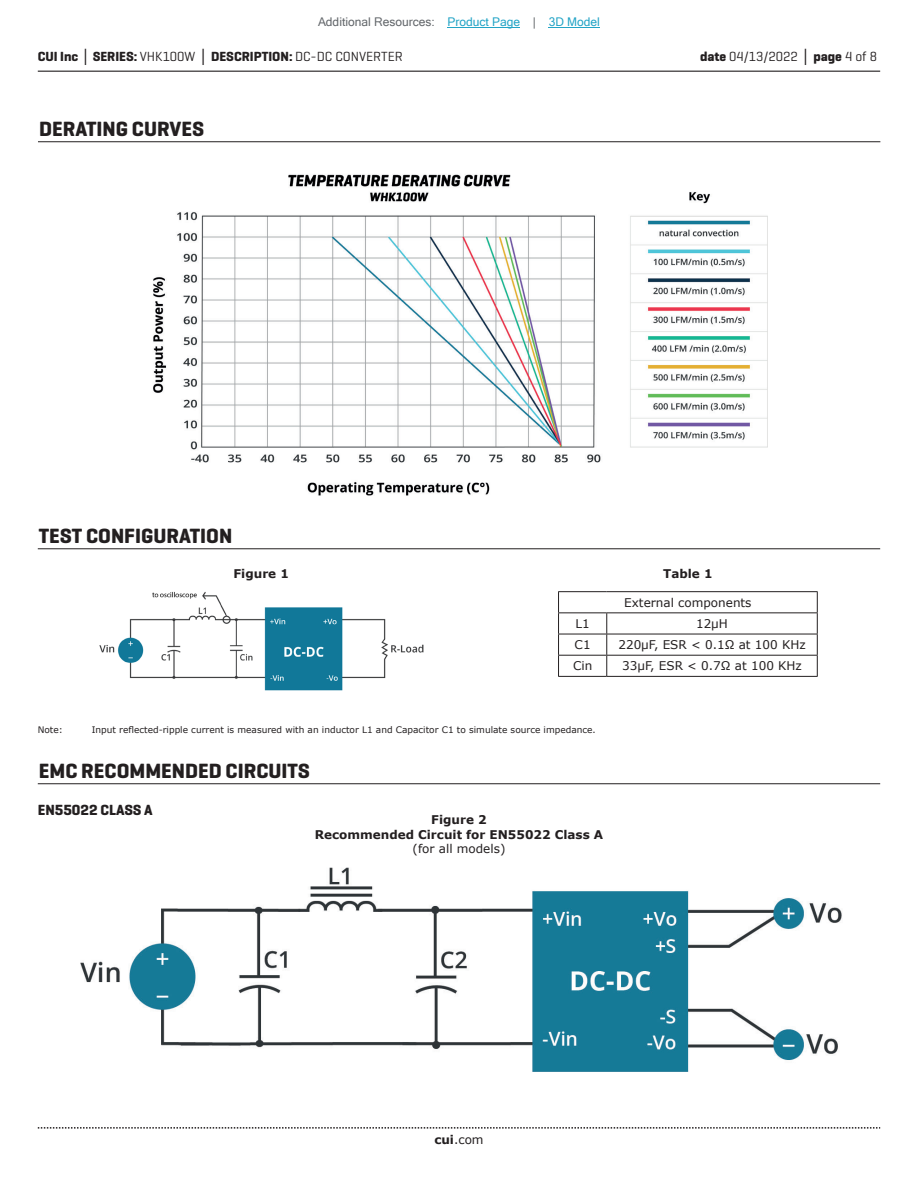
<style>
.page{position:relative;width:918px;height:1188px;background:#fff}
.page>*{position:absolute;margin:0;border:0;box-sizing:border-box;transform-origin:0 0}
.t1{font:700 21px "Geogrotesque";color:#231f20}
.t2{font:700 15px "Geogrotesque";color:#231f20}
.t3{font:700 13.5px "Geogrotesque";color:#231f20}
.t4{font:13.5px "Geogrotesque";color:#231f20}
.t5{font:12px "Verdana";color:#231f20}
.t6{font:700 12px/14.4px "Verdana";color:#231f20;text-align:center}
.t7{font:12px "Microsoft Sans Serif";color:#63676b}
.t8{font:9px "Verdana";color:#231f20}
.s1{color:#23a4c6}
.s2{font-family:"Verdana"}
.s3{font-weight:400}
.s4{font-weight:700}
.s5{font-family:"Verdana";font-weight:700}
</style>
<div class="page">
<hr style="left:38px;top:71px;width:842px;height:1px;background:#231f20">
<svg style="left:38px;top:1127px;width:842px;height:2px"></svg>
<hr style="left:38px;top:141px;width:842px;height:1px;background:#231f20">
<hr style="left:38px;top:783px;width:842px;height:1px;background:#231f20">
<hr style="left:38px;top:548px;width:842px;height:1px;background:#231f20">
<hr style="left:558px;top:591px;width:49px;height:1px;background:#231f20">
<hr style="left:607px;top:591px;width:211px;height:1px;background:#231f20">
<hr style="left:558px;top:612px;width:49px;height:1px;background:#231f20">
<hr style="left:607px;top:612px;width:211px;height:1px;background:#231f20">
<hr style="left:558px;top:634px;width:49px;height:1px;background:#231f20">
<hr style="left:607px;top:634px;width:211px;height:1px;background:#231f20">
<hr style="left:558px;top:655px;width:49px;height:1px;background:#231f20">
<svg style="left:558px;top:592px;width:1px;height:84px"></svg>
<hr style="left:607px;top:655px;width:211px;height:1px;background:#231f20">
<svg style="left:606px;top:613px;width:1px;height:63px"></svg>
<svg style="left:817px;top:592px;width:1px;height:84px"></svg>
<hr style="left:558px;top:676px;width:49px;height:1px;background:#231f20">
<hr style="left:607px;top:676px;width:211px;height:1px;background:#231f20">
<img style="left:153px;top:174px;width:614px;height:322px">
<img style="left:80px;top:867px;width:762px;height:204px">
<img style="left:99px;top:591px;width:324px;height:100px">
<hr style="left:448px;top:27px;width:72px;height:1px;background:#23a4c6">
<hr style="left:549px;top:27px;width:51px;height:1px;background:#23a4c6">
<h3 class="t7" style="left:318px;top:15px;width:283px">Additional Resources: <span class="s1">Product Page</span> | <span class="s1">3D Model</span></h3>
<h3 class="t3" style="left:38px;top:48px;width:366px">CUI Inc <span class="s2">│</span> SERIES: <span class="s3">VHK100W</span> <span class="s2">│</span> DESCRIPTION: <span class="s3">DC-DC CONVERTER</span></h3>
<h3 class="t4" style="left:700px;top:48px;width:179px"><span class="s4">date</span> 04/13/2022 <span class="s5">│</span> <span class="s4">page</span> 4 of 8</h3>
<h1 class="t1" style="left:39px;top:116px;width:167px">DERATING CURVES</h1>
<h1 class="t1" style="left:39px;top:523px;width:195px">TEST CONFIGURATION</h1>
<h3 class="t6" style="left:233px;top:567px;width:57px">Figure 1</h3>
<h3 class="t6" style="left:663px;top:567px;width:51px">Table 1</h3>
<h3 class="t5" style="left:624px;top:594px;width:129px">External components</h3>
<h3 class="t5" style="left:575px;top:615px;width:16px">L1</h3>
<h3 class="t5" style="left:696px;top:615px;width:33px">12μH</h3>
<h3 class="t5" style="left:575px;top:637px;width:18px">C1</h3>
<h3 class="t5" style="left:618px;top:637px;width:189px">220μF, ESR &lt; 0.1Ω at 100 KHz</h3>
<h3 class="t5" style="left:573px;top:658px;width:21px">Cin</h3>
<h3 class="t5" style="left:622px;top:658px;width:181px">33μF, ESR &lt; 0.7Ω at 100 KHz</h3>
<p class="t8" style="left:38px;top:724px;width:27px">Note:</p>
<p class="t8" style="left:92px;top:724px;width:506px">Input reflected-ripple current is measured with an inductor L1 and Capacitor C1 to simulate source impedance.</p>
<h1 class="t1" style="left:39px;top:758px;width:273px">EMC RECOMMENDED CIRCUITS</h1>
<h2 class="t2" style="left:38px;top:800px;width:117px">EN55022 CLASS A</h2>
<h3 class="t6" style="left:315px;top:812px;width:290px">Figure 2<br>Recommended Circuit for EN55022 Class A</h3>
<h3 class="t5" style="left:413px;top:840px;width:94px">(for all models)</h3>
<h3 class="t5" style="left:434px;top:1131px;width:51px"><span class="s4">cui</span>.com</h3>
</div>
